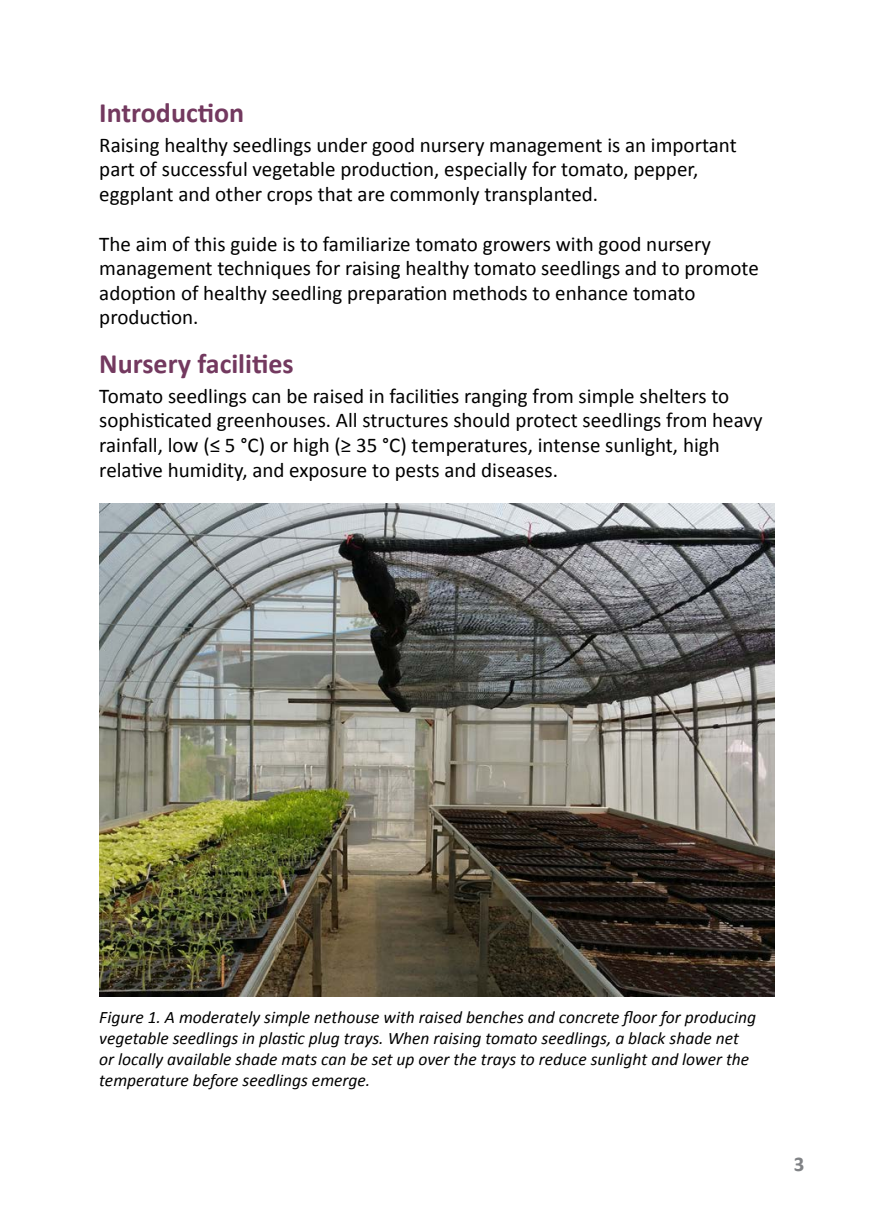
<style>
.page{position:relative;width:874px;height:1216px;background:#fff}
.page>*{position:absolute;margin:0;border:0;box-sizing:border-box;transform-origin:0 0}
.t1{font:700 28px "Calibri";color:#73395f}
.t2{font:21px/24.5px "Calibri";color:#000}
.t3{font:700 21px "Calibri";color:#808285}
.t4{font:italic 17.5px/21px "Calibri";color:#000}
</style>
<div class="page">
<img style="left:99px;top:503px;width:675px;height:493px">
<p class="t1" style="left:99px;top:95px;width:146px">Introduction</p>
<p class="t2" style="left:99px;top:133px;width:638px">Raising healthy seedlings under good nursery management is an important part of successful vegetable production, especially for tomato, pepper, eggplant and other crops that are commonly transplanted.</p>
<p class="t2" style="left:99px;top:231px;width:660px">The aim of this guide is to familiarize tomato growers with good nursery management techniques for raising healthy tomato seedlings and to promote adoption of healthy seedling preparation methods to enhance tomato production.</p>
<p class="t1" style="left:99px;top:346px;width:196px">Nursery facilities</p>
<p class="t2" style="left:99px;top:384px;width:664px">Tomato seedlings can be raised in facilities ranging from simple shelters to sophisticated greenhouses. All structures should protect seedlings from heavy rainfall, low (≤ 5 °C) or high (≥ 35 °C) temperatures, intense sunlight, high relative humidity, and exposure to pests and diseases.</p>
<p class="t4" style="left:99px;top:1005px;width:658px">Figure 1. A moderately simple nethouse with raised benches and concrete floor for producing vegetable seedlings in plastic plug trays. When raising tomato seedlings, a black shade net or locally available shade mats can be set up over the trays to reduce sunlight and lower the temperature before seedlings emerge.</p>
<p class="t3" style="left:793px;top:1150px;width:12px">3</p>
</div>
